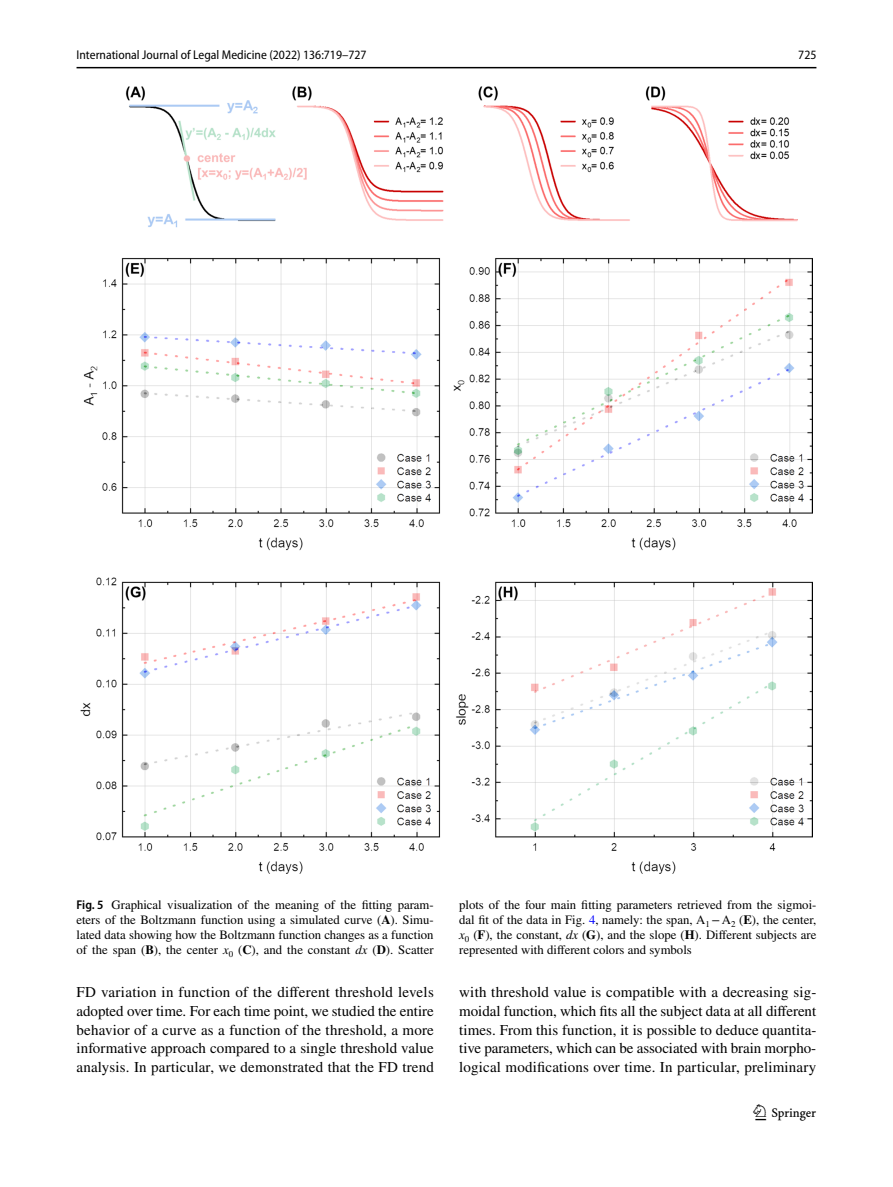
<style>
.page{position:relative;width:893px;height:1187px;background:#fff}
.page>*{position:absolute;margin:0;border:0;box-sizing:border-box;transform-origin:0 0}
.t1{font:22.5px "Springnew Regular 3";color:#000}
.t2{font:15px/18.8px "STIX";letter-spacing:.01em;color:#000;text-align:justify}
.t3{font:12.75px/15px "STIX";color:#000;text-align:justify}
.t4{font:semi-condensed 12.75px "Myriad Pro";color:#000}
.s1{font-family:"Myriad Pro";font-weight:600;font-stretch:semi-condensed}
.s2{font-weight:700}
.s3{font-style:italic}
.s4{color:#00f}
</style>
<div class="page">
<hr style="left:77px;top:67px;width:739px;height:1px;background:#000">
<img style="left:81px;top:87px;width:731px;height:786px">
<p class="t4" style="left:77px;top:48px;width:292px">International Journal of Legal Medicine (2022) 136:719–727</p>
<p class="t4" style="left:798px;top:48px;width:20px">725</p>
<p class="t3" style="left:77px;top:897px;width:359px"><span class="s1">Fig. 5</span> Graphical visualization of the meaning of the fitting param&shy;eters of the Boltzmann function using a simulated curve (<span class="s2">A</span>). Simu&shy;lated data showing how the Boltzmann function changes as a function of the span (<span class="s2">B</span>), the center <span class="s3">x</span><sub>0</sub> (<span class="s2">C</span>), and the constant <span class="s3">dx</span> (<span class="s2">D</span>). Scatter</p>
<p class="t3" style="left:459px;top:897px;width:359px">plots of the four main fitting parameters retrieved from the sigmoi&shy;dal fit of the data in Fig. <span class="s4">4</span>, namely: the span, A<sub>1</sub> − -A<sub>2</sub> (<span class="s2">E</span>), the center, <span class="s3">x</span><sub>0</sub> (<span class="s2">F</span>), the constant, <span class="s3">dx</span> (<span class="s2">G</span>), and the slope (<span class="s2">H</span>). Different subjects are represented with different colors and symbols</p>
<p class="t2" style="left:77px;top:983px;width:359px">FD variation in function of the different threshold levels adopted over time. For each time point, we studied the entire behavior of a curve as a function of the threshold, a more informative approach compared to a single threshold value analysis. In particular, we demonstrated that the FD trend</p>
<p class="t2" style="left:459px;top:983px;width:359px">with threshold value is compatible with a decreasing sig&shy;moidal function, which fits all the subject data at all different times. From this function, it is possible to deduce quantita&shy;tive parameters, which can be associated with brain morpho&shy;logical modifications over time. In particular, preliminary</p>
<h1 class="t1" style="left:755px;top:1104px;width:62px">1 3</h1>
</div>
